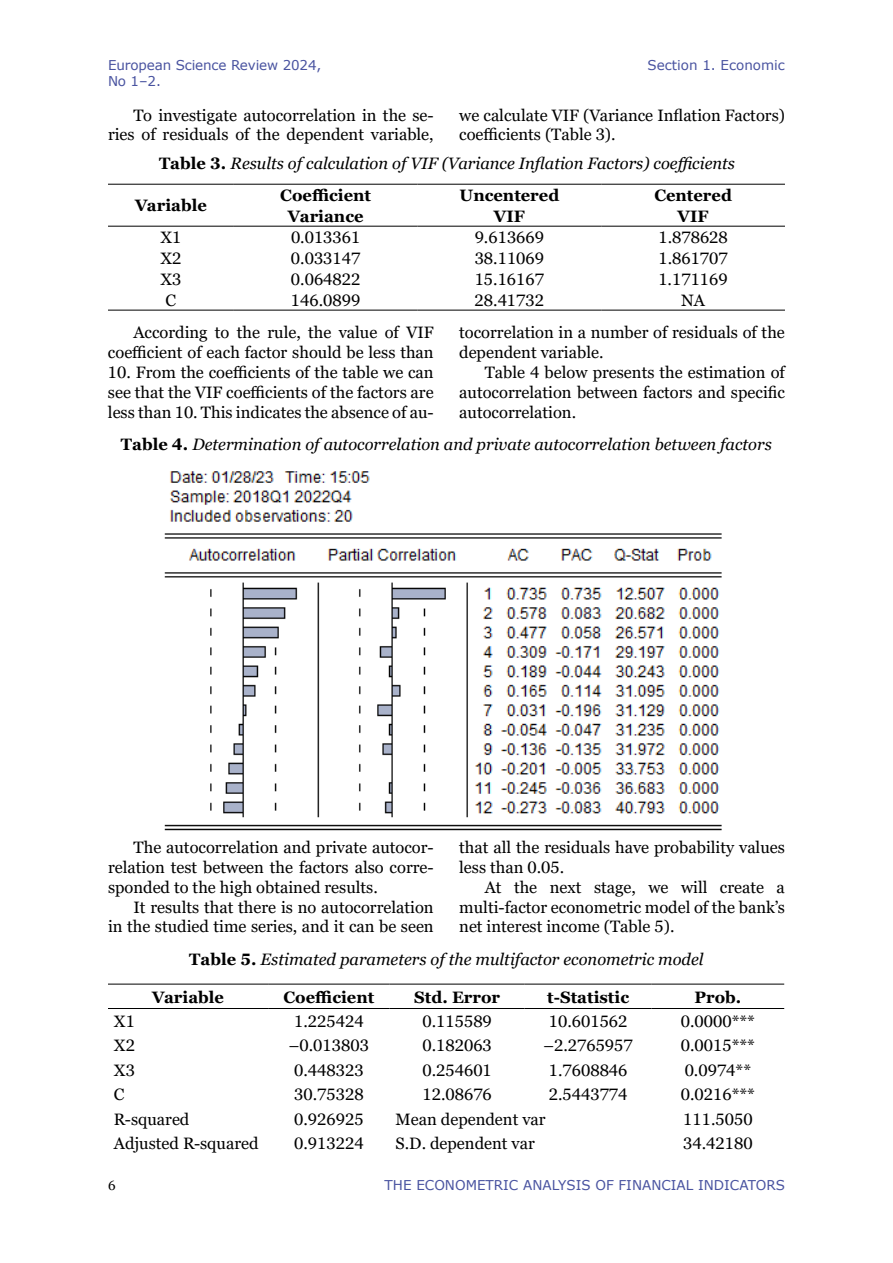
<style>
.page{position:relative;width:893px;height:1263px;background:#fff}
.page>*{position:absolute;margin:0;border:0;box-sizing:border-box;transform-origin:0 0}
.t1{font:16.5px/19.8px "Georgia Pro";color:#000;text-align:justify}
.t2{font:italic 16.5px "Georgia Pro";color:#000}
.t3{font:700 16.5px "Georgia Pro";color:#000}
.t4{font:13.5px/16.2px "Verdana";color:#4953a0}
.t5{font:13.5px "Georgia Pro";color:#000}
.s1{font-weight:700;font-style:normal}
</style>
<div class="page">
<hr style="left:108px;top:184px;width:126px;height:1px;background:#000">
<hr style="left:234px;top:184px;width:184px;height:1px;background:#000">
<hr style="left:418px;top:184px;width:183px;height:1px;background:#000">
<hr style="left:601px;top:184px;width:184px;height:1px;background:#000">
<hr style="left:108px;top:226px;width:126px;height:1px;background:#000">
<hr style="left:234px;top:226px;width:184px;height:1px;background:#000">
<hr style="left:418px;top:226px;width:183px;height:1px;background:#000">
<hr style="left:601px;top:226px;width:184px;height:1px;background:#000">
<hr style="left:108px;top:310px;width:126px;height:1px;background:#000">
<hr style="left:234px;top:310px;width:184px;height:1px;background:#000">
<hr style="left:418px;top:310px;width:183px;height:1px;background:#000">
<hr style="left:601px;top:310px;width:184px;height:1px;background:#000">
<img style="left:164px;top:471px;width:558px;height:360px">
<hr style="left:108px;top:984px;width:160px;height:1px;background:#000">
<hr style="left:268px;top:984px;width:122px;height:1px;background:#000">
<hr style="left:390px;top:984px;width:135px;height:1px;background:#000">
<hr style="left:525px;top:984px;width:127px;height:1px;background:#000">
<hr style="left:652px;top:984px;width:132px;height:1px;background:#000">
<hr style="left:108px;top:1008px;width:160px;height:1px;background:#000">
<hr style="left:268px;top:1008px;width:122px;height:1px;background:#000">
<hr style="left:390px;top:1008px;width:135px;height:1px;background:#000">
<hr style="left:525px;top:1008px;width:127px;height:1px;background:#000">
<hr style="left:652px;top:1008px;width:132px;height:1px;background:#000">
<p class="t4" style="left:108px;top:57px;width:215px">European Science Review 2024,<br>No 1–2.</p>
<p class="t4" style="left:648px;top:57px;width:139px">Section 1. Economic</p>
<p class="t1" style="left:108px;top:106px;width:327px;text-align:right">To investigate autocorrelation in the se&shy;ries of residuals of the dependent variable,</p>
<p class="t1" style="left:459px;top:106px;width:327px">we calculate VIF (Variance Inflation Factors) coefficients (Table 3).</p>
<p class="t2" style="left:159px;top:154px;width:577px"><span class="s1">Table 3.</span> Results of calculation of VIF (Variance Inflation Factors) coefficients</p>
<p class="t3" style="left:135px;top:196px;width:73px">Variable</p>
<p class="t3" style="left:280px;top:186px;width:92px">Coefficient</p>
<p class="t3" style="left:460px;top:186px;width:101px">Uncentered</p>
<p class="t3" style="left:654px;top:186px;width:79px">Centered</p>
<p class="t3" style="left:288px;top:207px;width:77px">Variance</p>
<p class="t3" style="left:494px;top:207px;width:33px">VIF</p>
<p class="t3" style="left:678px;top:207px;width:33px">VIF</p>
<p class="t1" style="left:160px;top:228px;width:23px">X1</p>
<p class="t1" style="left:291px;top:228px;width:71px">0.013361</p>
<p class="t1" style="left:475px;top:228px;width:71px">9.613669</p>
<p class="t1" style="left:658px;top:228px;width:71px">1.878628</p>
<p class="t1" style="left:160px;top:249px;width:23px">X2</p>
<p class="t1" style="left:291px;top:249px;width:71px">0.033147</p>
<p class="t1" style="left:475px;top:249px;width:71px">38.11069</p>
<p class="t1" style="left:658px;top:249px;width:71px">1.861707</p>
<p class="t1" style="left:160px;top:270px;width:23px">X3</p>
<p class="t1" style="left:291px;top:270px;width:71px">0.064822</p>
<p class="t1" style="left:475px;top:270px;width:71px">15.16167</p>
<p class="t1" style="left:658px;top:270px;width:71px">1.171169</p>
<p class="t1" style="left:166px;top:291px;width:12px">C</p>
<p class="t1" style="left:291px;top:291px;width:71px">146.0899</p>
<p class="t1" style="left:475px;top:291px;width:71px">28.41732</p>
<p class="t1" style="left:681px;top:291px;width:25px">NA</p>
<p class="t1" style="left:108px;top:323px;width:327px;text-align:right">According to the rule, the value of VIF coefficient of each factor should be less than</p>
<p class="t1" style="left:108px;top:363px;width:327px">10. From the coefficients of the table we can see that the VIF coefficients of the factors are less than 10. This indicates the absence of au-</p>
<p class="t1" style="left:459px;top:323px;width:327px">tocorrelation in a number of residuals of the dependent variable.</p>
<p class="t1" style="left:459px;top:363px;width:327px;text-indent:26px">Table 4 below presents the estimation of autocorrelation between factors and specific autocorrelation.</p>
<p class="t2" style="left:121px;top:435px;width:652px"><span class="s1">Table 4.</span> Determination of autocorrelation and private autocorrelation between factors</p>
<p class="t1" style="left:108px;top:838px;width:327px;text-indent:26px">The autocorrelation and private autocor&shy;relation test between the factors also corre&shy;sponded to the high obtained results.</p>
<p class="t1" style="left:108px;top:898px;width:327px;text-align:right">It results that there is no autocorrelation<br>in the studied time series, and it can be seen</p>
<p class="t1" style="left:459px;top:838px;width:327px">that all the residuals have probability values less than 0.05.</p>
<p class="t1" style="left:459px;top:878px;width:327px;text-indent:26px">At the next stage, we will create a multi-factor econometric model of the bank’s net interest income (Table 5).</p>
<p class="t2" style="left:189px;top:950px;width:516px"><span class="s1">Table 5.</span> Estimated parameters of the multifactor econometric model</p>
<p class="t3" style="left:152px;top:987px;width:73px">Variable</p>
<p class="t3" style="left:283px;top:987px;width:92px">Coefficient</p>
<p class="t3" style="left:414px;top:987px;width:87px">Std. Error</p>
<p class="t3" style="left:547px;top:987px;width:83px">t-Statistic</p>
<p class="t3" style="left:695px;top:987px;width:48px">Prob.</p>
<p class="t1" style="left:114px;top:1012px;width:23px">X1</p>
<p class="t1" style="left:294px;top:1012px;width:71px">1.225424</p>
<p class="t1" style="left:422px;top:1012px;width:71px">0.115589</p>
<p class="t1" style="left:549px;top:1012px;width:80px">10.601562</p>
<p class="t1" style="left:681px;top:1012px;width:76px">0.0000***</p>
<p class="t1" style="left:114px;top:1036px;width:23px">X2</p>
<p class="t1" style="left:289px;top:1036px;width:82px">–0.013803</p>
<p class="t1" style="left:422px;top:1036px;width:71px">0.182063</p>
<p class="t1" style="left:543px;top:1036px;width:91px">–2.2765957</p>
<p class="t1" style="left:681px;top:1036px;width:76px">0.0015***</p>
<p class="t1" style="left:114px;top:1061px;width:23px">X3</p>
<p class="t1" style="left:294px;top:1061px;width:71px">0.448323</p>
<p class="t1" style="left:422px;top:1061px;width:71px">0.254601</p>
<p class="t1" style="left:549px;top:1061px;width:80px">1.7608846</p>
<p class="t1" style="left:685px;top:1061px;width:68px">0.0974**</p>
<p class="t1" style="left:114px;top:1085px;width:12px">C</p>
<p class="t1" style="left:294px;top:1085px;width:71px">30.75328</p>
<p class="t1" style="left:422px;top:1085px;width:71px">12.08676</p>
<p class="t1" style="left:549px;top:1085px;width:80px">2.5443774</p>
<p class="t1" style="left:681px;top:1085px;width:76px">0.0216***</p>
<p class="t1" style="left:114px;top:1109px;width:77px">R-squared</p>
<p class="t1" style="left:294px;top:1109px;width:71px">0.926925</p>
<p class="t1" style="left:396px;top:1109px;width:152px">Mean dependent var</p>
<p class="t1" style="left:683px;top:1109px;width:71px">111.5050</p>
<p class="t1" style="left:114px;top:1134px;width:146px">Adjusted R-squared</p>
<p class="t1" style="left:294px;top:1134px;width:71px">0.913224</p>
<p class="t1" style="left:396px;top:1134px;width:141px">S.D. dependent var</p>
<p class="t1" style="left:683px;top:1134px;width:71px">34.42180</p>
<p class="t5" style="left:108px;top:1178px;width:9px">6</p>
<p class="t4" style="left:385px;top:1177px;width:402px">THE ECONOMETRIC ANALYSIS OF FINANCIAL INDICATORS</p>
</div>
